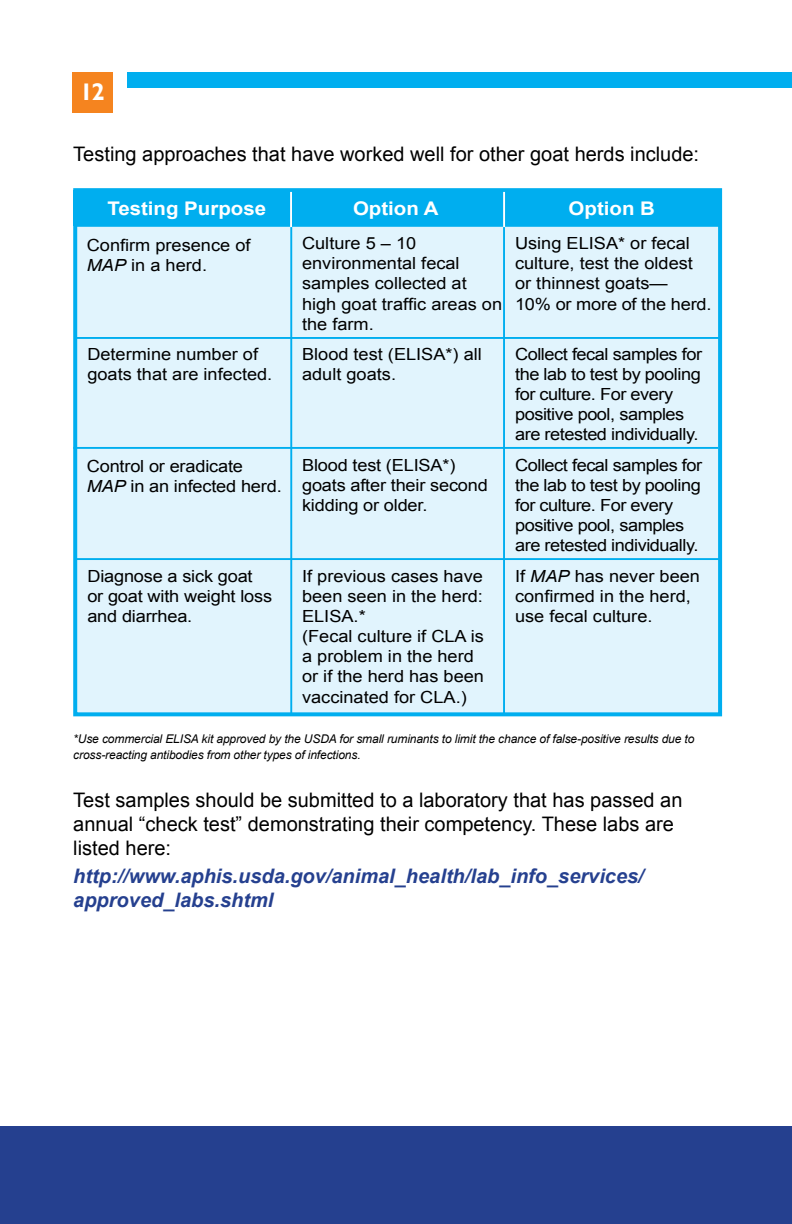
<style>
.page{position:relative;width:792px;height:1224px;background:#fff}
.page>*{position:absolute;margin:0;border:0;box-sizing:border-box;transform-origin:0 0}
.t1{font:700 24px "Gill Sans";color:#fff}
.t2{font:20px/24px "Arial";color:#000}
.t3{font:italic 700 20px/24px "Arial";color:#25408f}
.t4{font:700 18.8px "Arial";color:#fff;scale:1.09 1}
.t5{font:16.8px/20px "Arial";color:#000;scale:1.09 1}
.t6{font:16.8px/20px "Arial";letter-spacing:-.025em;color:#000;scale:1.09 1}
.t7{font:italic 12px/16px "Arial";letter-spacing:-.01em;color:#000}
.s1{font-style:italic}
</style>
<div class="page">
<div style="left:0;top:1126px;width:792px;height:98px;background:#25408f"></div>
<div style="left:128px;top:72px;width:664px;height:16px;background:#00aeef"></div>
<div style="left:72px;top:72px;width:41px;height:41px;background:#f5841f"></div>
<div style="left:73px;top:188px;width:649px;height:528px;background:#e1f4fd;border:4px solid #00aeef"></div>
<hr style="left:290px;top:192px;width:2px;height:522px;background:#00aeef">
<hr style="left:503px;top:192px;width:2px;height:522px;background:#00aeef">
<hr style="left:76px;top:337px;width:644px;height:2px;background:#00aeef">
<hr style="left:73px;top:447px;width:645px;height:2px;background:#00aeef">
<hr style="left:75px;top:558px;width:645px;height:2px;background:#00aeef">
<div style="left:73px;top:190px;width:648px;height:36px;background:#00aeef"></div>
<hr style="left:75px;top:225px;width:645px;height:2px;background:#00aeef">
<hr style="left:290px;top:192px;width:2px;height:35px;background:#fff">
<hr style="left:503px;top:192px;width:2px;height:35px;background:#fff">
<h1 class="t1" style="left:80px;top:78px;width:26px">12</h1>
<p class="t2" style="left:73px;top:142px;width:627px">Testing approaches that have worked well for other goat herds include:</p>
<p class="t4" style="left:107px;top:196px;width:147px">Testing Purpose</p>
<p class="t4" style="left:353px;top:196px;width:80px">Option A</p>
<p class="t4" style="left:569px;top:196px;width:81px">Option B</p>
<p class="t5" style="left:87px;top:235px;width:152px">Confirm presence of<br><span class="s1">MAP</span> in a herd.</p>
<p class="t5" style="left:302px;top:234px;width:185px">Culture 5 – 10 environmental fecal samples collected at high goat traffic areas on the farm.</p>
<p class="t5" style="left:515px;top:234px;width:182px">Using ELISA* or fecal culture, test the oldest or thinnest goats—<br>10% or more of the herd.</p>
<p class="t5" style="left:87px;top:344px;width:171px">Determine number of goats that are infected.</p>
<p class="t5" style="left:302px;top:344px;width:167px">Blood test (ELISA*) all adult goats.</p>
<p class="t6" style="left:515px;top:344px;width:173px">Collect fecal samples for the lab to test by pooling for culture. For every positive pool, samples are retested individually.</p>
<p class="t5" style="left:87px;top:456px;width:180px">Control or eradicate<br><span class="s1">MAP</span> in an infected herd.</p>
<p class="t5" style="left:302px;top:455px;width:172px">Blood test (ELISA*) goats after their second kidding or older.</p>
<p class="t6" style="left:515px;top:455px;width:173px">Collect fecal samples for the lab to test by pooling for culture. For every positive pool, samples are retested individually.</p>
<p class="t5" style="left:87px;top:566px;width:171px">Diagnose a sick goat or goat with weight loss and diarrhea.</p>
<p class="t5" style="left:302px;top:566px;width:168px">If previous cases have been seen in the herd:<br>ELISA.*<br>(Fecal culture if CLA is a problem in the herd or if the herd has been vaccinated for CLA.)</p>
<p class="t5" style="left:515px;top:566px;width:171px">If <span class="s1">MAP</span> has never been confirmed in the herd, use fecal culture.</p>
<p class="t7" style="left:73px;top:731px;width:623px">*Use commercial ELISA kit approved by the USDA for small ruminants to limit the chance of false-positive results due to cross-reacting antibodies from other types of infections.</p>
<p class="t2" style="left:73px;top:788px;width:611px">Test samples should be submitted to a laboratory that has passed an annual “check test” demonstrating their competency. These labs are listed here:</p>
<p class="t3" style="left:73px;top:864px;width:572px">http://www.aphis.usda.gov/animal_health/lab_info_services/ approved_labs.shtml</p>
</div>
